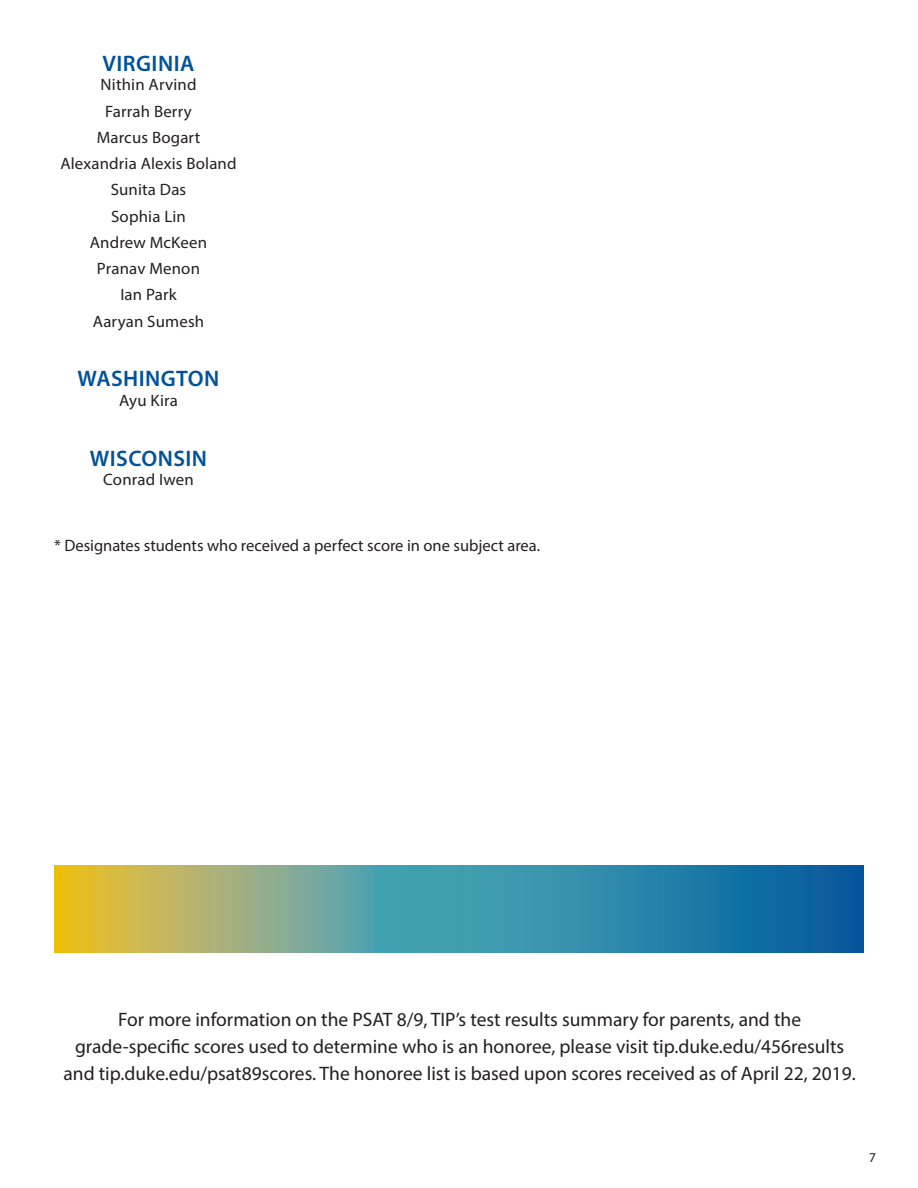
<style>
.page{position:relative;width:918px;height:1188px;background:#fff}
.page>*{position:absolute;margin:0;border:0;box-sizing:border-box;transform-origin:0 0}
.mid_header{font:600 22.5px "Myriad Pro";letter-spacing:.02em;color:#01529a}
.main_body{font:19.5px/27px "Myriad Pro";color:#231f20;text-align:center}
.intro_body{font:16.5px "Myriad Pro";letter-spacing:.01em;color:#231f20}
.t1{font:13.5px "Myriad Pro";color:#231f20}
</style>
<div class="page">
<svg style="left:55px;top:865px;width:809px;height:87px;background:#5b9692"></svg>
<p class="mid_header" style="left:103px;top:49px;width:93px">VIRGINIA</p>
<p class="intro_body" style="left:101px;top:75px;width:97px">Nithin Arvind</p>
<p class="intro_body" style="left:105px;top:101px;width:88px">Farrah Berry</p>
<p class="intro_body" style="left:97px;top:127px;width:105px">Marcus Bogart</p>
<p class="intro_body" style="left:60px;top:153px;width:178px">Alexandria Alexis Boland</p>
<p class="intro_body" style="left:111px;top:180px;width:77px">Sunita Das</p>
<p class="intro_body" style="left:111px;top:206px;width:76px">Sophia Lin</p>
<p class="intro_body" style="left:90px;top:232px;width:119px">Andrew McKeen</p>
<p class="intro_body" style="left:97px;top:258px;width:105px">Pranav Menon</p>
<p class="intro_body" style="left:120px;top:285px;width:58px">Ian Park</p>
<p class="intro_body" style="left:93px;top:311px;width:113px">Aaryan Sumesh</p>
<p class="mid_header" style="left:78px;top:365px;width:143px">WASHINGTON</p>
<p class="intro_body" style="left:119px;top:390px;width:60px">Ayu Kira</p>
<p class="mid_header" style="left:90px;top:444px;width:119px">WISCONSIN</p>
<p class="intro_body" style="left:103px;top:469px;width:92px">Conrad Iwen</p>
<p class="intro_body" style="left:54px;top:536px;width:488px">* Designates students who received a perfect score in one subject area.</p>
<p class="main_body" style="left:63px;top:1005px;width:794px">For more information on the PSAT 8/9, TIP’s test results summary for parents, and the grade-specific scores used to determine who is an honoree, please visit tip.duke.edu/456results and tip.duke.edu/psat89scores. The honoree list is based upon scores received as of April 22, 2019.</p>
<p class="t1" style="left:869px;top:1149px;width:8px">7</p>
</div>
